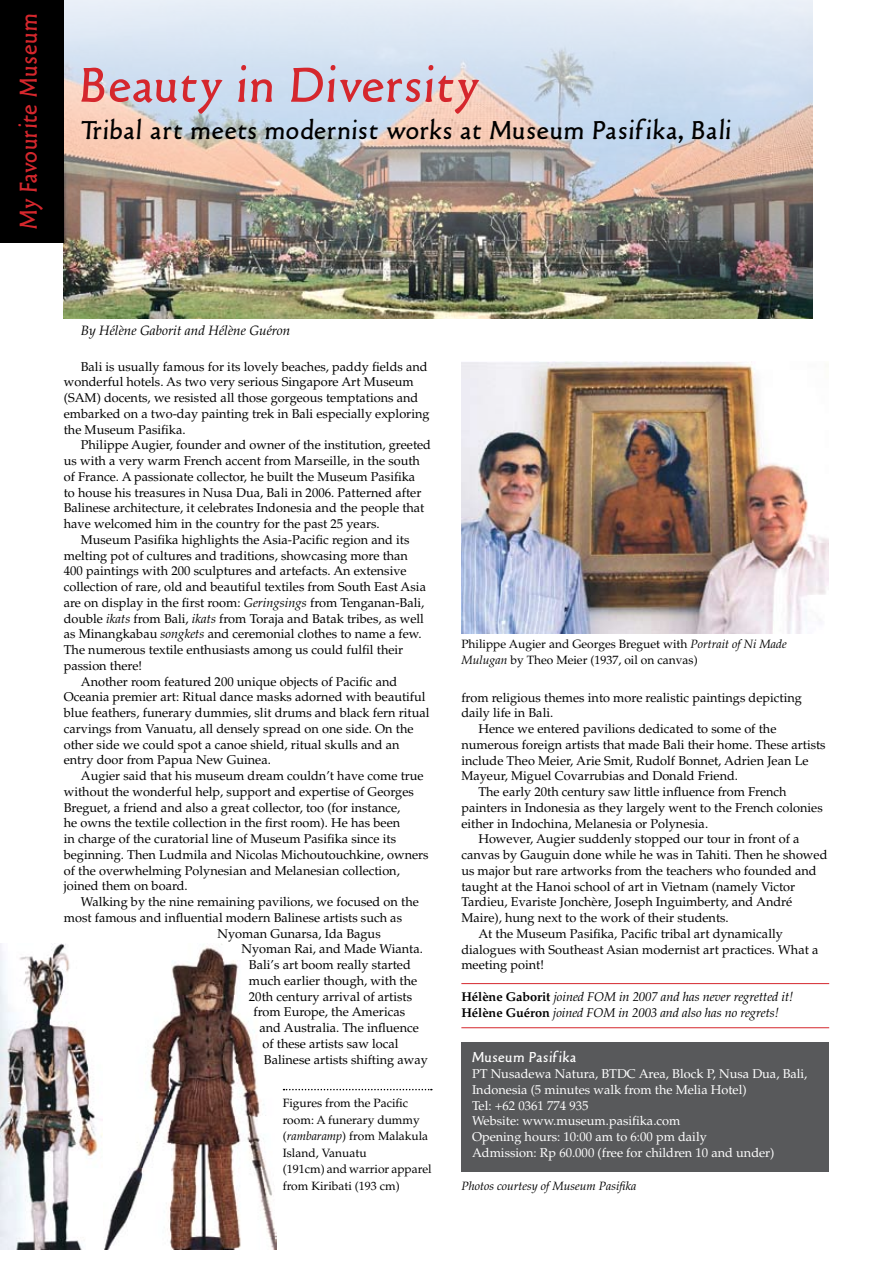
<style>
.page{position:relative;width:893px;height:1263px;background:#fff}
.page>*{position:absolute;margin:0;border:0;box-sizing:border-box;transform-origin:0 0}
.t1{font:51px "Old Typefaces";letter-spacing:.04em;color:#d5272d}
.t2{font:27px "Old Typefaces";letter-spacing:.045em;color:#000}
.t3{font:25.5px "Old Typefaces";letter-spacing:.03em;color:#d5272d;scale:.93 1}
.t4{font:15px "Old Typefaces";letter-spacing:.045em;color:#fff}
.t5{font:italic 13.5px "Palatino LT Std";color:#000}
.t6{font:12.75px/15.8px "Palatino LT Std";color:#000}
.t7{font:12.75px/15.8px "Palatino LT Std";color:#fff}
.t8{font:italic 12.75px/15.8px "Palatino LT Std";letter-spacing:-.005em;color:#000}
.t9{font:12px/16.5px "Palatino LT Std";color:#000}
.t10{font:italic 12px "Palatino LT Std";color:#000}
.s1{font-style:italic}
.s2{font-weight:700;font-style:normal}
</style>
<div class="page">
<img style="left:64px;top:0;width:748px;height:319px">
<div style="left:0;top:0;width:64px;height:242px;background:#000"></div>
<img style="left:461px;top:361px;width:368px;height:273px">
<div style="left:461px;top:1042px;width:368px;height:129px;background:#58595b"></div>
<hr style="left:461px;top:983px;width:368px;height:1px;background:#d5272d">
<hr style="left:461px;top:1027px;width:368px;height:1px;background:#d5272d">
<img style="left:0;top:944px;width:103px;height:305px">
<img style="left:104px;top:944px;width:173px;height:305px">
<svg style="left:284px;top:1089px;width:148px;height:1px"></svg>
<h3 class="t3" style="left:14px;top:229px;width:233px;rotate:-90deg">My Favourite Museum</h3>
<h1 class="t1" style="left:81px;top:56px;width:399px">Beauty in Diversity</h1>
<h2 class="t2" style="left:81px;top:115px;width:652px">Tribal art meets modernist works at Museum Pasifika, Bali</h2>
<p class="t5" style="left:81px;top:322px;width:211px">By Hélène Gaborit and Hélène Guéron</p>
<p class="t6" style="left:64px;top:359px;width:367px;text-indent:17px">Bali is usually famous for its lovely beaches, paddy fields and wonderful hotels. As two very serious Singapore Art Museum (SAM) docents, we resisted all those gorgeous temptations and embarked on a two-day painting trek in Bali especially exploring the Museum Pasifika.</p>
<p class="t6" style="left:81px;top:437px;width:352px">Philippe Augier, founder and owner of the institution, greeted</p>
<p class="t6" style="left:64px;top:453px;width:358px">us with a very warm French accent from Marseille, in the south</p>
<p class="t6" style="left:64px;top:469px;width:353px">of France. A passionate collector, he built the Museum Pasifika</p>
<p class="t6" style="left:64px;top:485px;width:359px">to house his treasures in Nusa Dua, Bali in 2006. Patterned after</p>
<p class="t6" style="left:64px;top:500px;width:362px">Balinese architecture, it celebrates Indonesia and the people that</p>
<p class="t6" style="left:64px;top:516px;width:317px">have welcomed him in the country for the past 25 years.</p>
<p class="t6" style="left:81px;top:532px;width:330px">Museum Pasifika highlights the Asia-Pacific region and its</p>
<p class="t6" style="left:64px;top:548px;width:346px">melting pot of cultures and traditions, showcasing more than</p>
<p class="t6" style="left:64px;top:563px;width:344px">400 paintings with 200 sculptures and artefacts. An extensive</p>
<p class="t6" style="left:64px;top:579px;width:364px">collection of rare, old and beautiful textiles from South East Asia</p>
<p class="t6" style="left:64px;top:595px;width:362px">are on display in the first room: <span class="s1">Geringsings</span> from Tenganan-Bali,</p>
<p class="t6" style="left:64px;top:611px;width:362px">double <span class="s1">ikats</span> from Bali, <span class="s1">ikats</span> from Toraja and Batak tribes, as well</p>
<p class="t6" style="left:64px;top:626px;width:359px">as Minangkabau <span class="s1">songkets</span> and ceremonial clothes to name a few.</p>
<p class="t6" style="left:64px;top:642px;width:341px">The numerous textile enthusiasts among us could fulfil their</p>
<p class="t6" style="left:64px;top:658px;width:80px">passion there!</p>
<p class="t6" style="left:81px;top:674px;width:318px">Another room featured 200 unique objects of Pacific and</p>
<p class="t6" style="left:64px;top:689px;width:363px">Oceania premier art: Ritual dance masks adorned with beautiful</p>
<p class="t6" style="left:64px;top:705px;width:367px">blue feathers, funerary dummies, slit drums and black fern ritual</p>
<p class="t6" style="left:64px;top:721px;width:351px">carvings from Vanuatu, all densely spread on one side. On the</p>
<p class="t6" style="left:64px;top:737px;width:337px">other side we could spot a canoe shield, ritual skulls and an</p>
<p class="t6" style="left:64px;top:752px;width:209px">entry door from Papua New Guinea.</p>
<p class="t6" style="left:81px;top:768px;width:344px">Augier said that his museum dream couldn’t have come true</p>
<p class="t6" style="left:64px;top:784px;width:352px">without the wonderful help, support and expertise of Georges</p>
<p class="t6" style="left:64px;top:800px;width:338px">Breguet, a friend and also a great collector, too (for instance,</p>
<p class="t6" style="left:64px;top:815px;width:338px">he owns the textile collection in the first room). He has been</p>
<p class="t6" style="left:64px;top:831px;width:334px">in charge of the curatorial line of Museum Pasifika since its</p>
<p class="t6" style="left:64px;top:847px;width:366px">beginning. Then Ludmila and Nicolas Michoutouchkine, owners</p>
<p class="t6" style="left:64px;top:863px;width:338px">of the overwhelming Polynesian and Melanesian collection,</p>
<p class="t6" style="left:64px;top:878px;width:126px">joined them on board.</p>
<p class="t6" style="left:81px;top:894px;width:340px">Walking by the nine remaining pavilions, we focused on the</p>
<p class="t6" style="left:64px;top:910px;width:340px">most famous and influential modern Balinese artists such as</p>
<p class="t6" style="left:217px;top:926px;width:165px">Nyoman Gunarsa, Ida Bagus</p>
<p class="t6" style="left:241px;top:941px;width:183px">Nyoman Rai, and Made Wianta.</p>
<p class="t6" style="left:249px;top:957px;width:163px">Bali’s art boom really started</p>
<p class="t6" style="left:249px;top:973px;width:170px">much earlier though, with the</p>
<p class="t6" style="left:249px;top:989px;width:165px">20th century arrival of artists</p>
<p class="t6" style="left:253px;top:1004px;width:153px">from Europe, the Americas</p>
<p class="t6" style="left:259px;top:1020px;width:161px">and Australia. The influence</p>
<p class="t6" style="left:262px;top:1036px;width:138px">of these artists saw local</p>
<p class="t6" style="left:264px;top:1052px;width:166px">Balinese artists shifting away</p>
<p class="t9" style="left:283px;top:1095px;width:150px">Figures from the Pacific room: A funerary dummy (<span class="s1">rambaramp</span>) from Malakula<br>Island, Vanuatu<br>(191cm) and warrior apparel from Kiribati (193 cm)</p>
<p class="t9" style="left:461px;top:637px;width:327px;line-height:15.8px">Philippe Augier and Georges Breguet with <span class="s1">Portrait of Ni Made<br>Mulugan</span> by Theo Meier (1937, oil on canvas)</p>
<p class="t6" style="left:461px;top:690px;width:342px">from religious themes into more realistic paintings depicting</p>
<p class="t6" style="left:461px;top:705px;width:93px">daily life in Bali.</p>
<p class="t6" style="left:478px;top:721px;width:300px">Hence we entered pavilions dedicated to some of the</p>
<p class="t6" style="left:461px;top:737px;width:366px">numerous foreign artists that made Bali their home. These artists</p>
<p class="t6" style="left:461px;top:753px;width:349px">include Theo Meier, Arie Smit, Rudolf Bonnet, Adrien Jean Le</p>
<p class="t6" style="left:461px;top:768px;width:278px">Mayeur, Miguel Covarrubias and Donald Friend.</p>
<p class="t6" style="left:478px;top:784px;width:310px">The early 20th century saw little influence from French</p>
<p class="t6" style="left:461px;top:800px;width:363px">painters in Indonesia as they largely went to the French colonies</p>
<p class="t6" style="left:461px;top:816px;width:248px">either in Indochina, Melanesia or Polynesia.</p>
<p class="t6" style="left:478px;top:831px;width:323px">However, Augier suddenly stopped our tour in front of a</p>
<p class="t6" style="left:461px;top:847px;width:368px">canvas by Gauguin done while he was in Tahiti. Then he showed</p>
<p class="t6" style="left:461px;top:863px;width:357px">us major but rare artworks from the teachers who founded and</p>
<p class="t6" style="left:461px;top:879px;width:335px">taught at the Hanoi school of art in Vietnam (namely Victor</p>
<p class="t6" style="left:461px;top:894px;width:332px">Tardieu, Evariste Jonchère, Joseph Inguimberty, and André</p>
<p class="t6" style="left:461px;top:910px;width:269px">Maire), hung next to the work of their students.</p>
<p class="t6" style="left:478px;top:926px;width:306px">At the Museum Pasifika, Pacific tribal art dynamically</p>
<p class="t6" style="left:461px;top:942px;width:359px">dialogues with Southeast Asian modernist art practices. What a</p>
<p class="t6" style="left:461px;top:957px;width:84px">meeting point!</p>
<p class="t8" style="left:461px;top:989px;width:334px"><span class="s2">Hélène Gaborit</span> joined FOM in 2007 and has never regretted it!<br><span class="s2">Hélène Guéron</span> joined FOM in 2003 and also has no regrets!</p>
<p class="t4" style="left:472px;top:1049px;width:106px">Museum Pasifika</p>
<p class="t7" style="left:472px;top:1066px;width:337px">PT Nusadewa Natura, BTDC Area, Block P, Nusa Dua, Bali, Indonesia (5 minutes walk from the Melia Hotel)<br>Tel: +62 0361 774 935<br>Website: www.museum.pasifika.com<br>Opening hours: 10:00 am to 6:00 pm daily<br>Admission: Rp 60.000 (free for children 10 and under)</p>
<p class="t10" style="left:461px;top:1179px;width:177px">Photos courtesy of Museum Pasifika</p>
</div>
